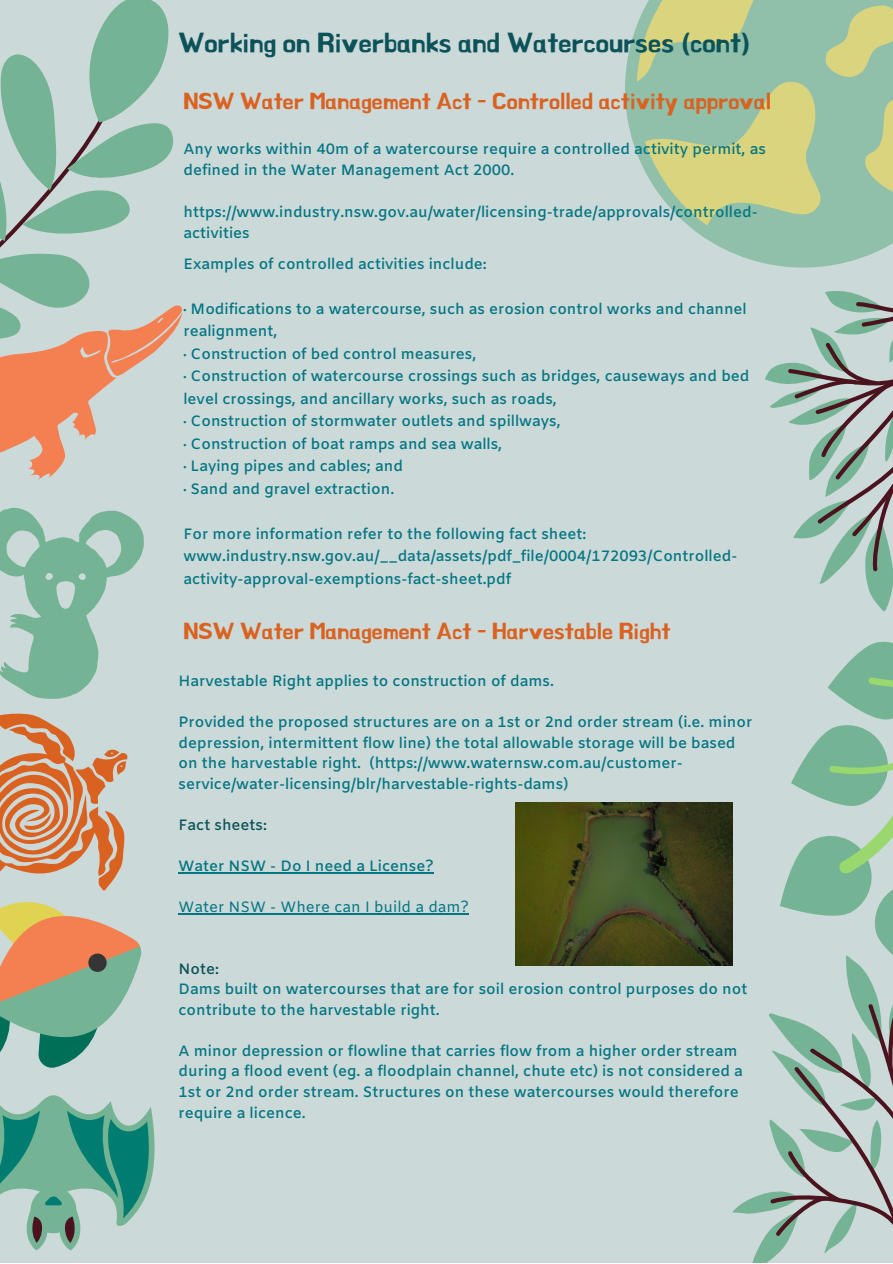
<style>
.page{position:relative;width:893px;height:1264px;background:#fff}
.page>*{position:absolute;margin:0;border:0;box-sizing:border-box;transform-origin:0 0}
.t1{font:27px "BMHANNA";color:#0c5259}
.t2{font:22.5px "BMHANNA";color:#da6220}
.t3{font:600 15px/22.5px "Amiko";color:#037682}
.t4{font:15px "Amiko";color:#037682}
.t5{font:600 15px "Amiko";color:#0c5259}
</style>
<div class="page">
<div style="left:0;top:0;width:892px;height:1262px;background:#ccd9d9"></div>
<svg style="left:732px;top:641px;width:160px;height:621px"></svg>
<svg style="left:625px;top:28px;width:267px;height:235px"></svg>
<svg style="left:636px;top:0;width:256px;height:227px;background:#adc79a"></svg>
<svg style="left:0;top:713px;width:142px;height:355px"></svg>
<svg style="left:0;top:1095px;width:155px;height:155px"></svg>
<svg style="left:0;top:0;width:182px;height:699px"></svg>
<svg style="left:764px;top:241px;width:128px;height:370px"></svg>
<img style="left:515px;top:802px;width:217px;height:163px">
<hr style="left:178px;top:872px;width:255px;height:1px;background:#037682">
<hr style="left:178px;top:913px;width:291px;height:1px;background:#037682">
<h1 class="t1" style="left:178px;top:29px;width:572px">Working on Riverbanks and Watercourses (cont)</h1>
<h2 class="t2" style="left:183px;top:90px;width:589px">NSW Water Management Act - Controlled activity approval</h2>
<p class="t3" style="left:183px;top:140px;width:584px;line-height:21px">Any works within 40m of a watercourse require a controlled activity permit, as defined in the Water Management Act 2000.</p>
<p class="t3" style="left:183px;top:203px;width:575px;line-height:21px">https://www.industry.nsw.gov.au/water/licensing-trade/approvals/controlled&shy;activities</p>
<p class="t3" style="left:183px;top:253px;width:305px">Examples of controlled activities include:</p>
<p class="t3" style="left:183px;top:298px;width:567px">· Modifications to a watercourse, such as erosion control works and channel realignment,<br>· Construction of bed control measures,<br>· Construction of watercourse crossings such as bridges, causeways and bed level crossings, and ancillary works, such as roads,<br>· Construction of stormwater outlets and spillways,<br>· Construction of boat ramps and sea walls,<br>· Laying pipes and cables; and<br>· Sand and gravel extraction.</p>
<p class="t3" style="left:183px;top:523px;width:555px">For more information refer to the following fact sheet: www.industry.nsw.gov.au/__data/assets/pdf_file/0004/172093/Controlled&shy;activity-approval-exemptions-fact-sheet.pdf</p>
<h2 class="t2" style="left:183px;top:620px;width:488px">NSW Water Management Act - Harvestable Right</h2>
<p class="t3" style="left:178px;top:671px;width:377px">Harvestable Right applies to construction of dams.</p>
<p class="t3" style="left:178px;top:713px;width:575px;line-height:20.5px">Provided the proposed structures are on a 1st or 2nd order stream (i.e. minor depression, intermittent flow line) the total allowable storage will be based on the harvestable right. (https://www.waternsw.com.au/customer&shy;service/water-licensing/blr/harvestable-rights-dams)</p>
<p class="t5" style="left:178px;top:816px;width:90px">Fact sheets:</p>
<p class="t3" style="left:178px;top:855px;width:256px">Water NSW - Do I need a License?</p>
<p class="t4" style="left:178px;top:898px;width:292px">Water NSW - Where can I build a dam?</p>
<p class="t5" style="left:178px;top:959px;width:42px">Note:</p>
<p class="t3" style="left:178px;top:980px;width:570px;line-height:20.5px">Dams built on watercourses that are for soil erosion control purposes do not contribute to the harvestable right.</p>
<p class="t3" style="left:178px;top:1041px;width:566px;line-height:20.5px">A minor depression or flowline that carries flow from a higher order stream during a flood event (eg. a floodplain channel, chute etc) is not considered a 1st or 2nd order stream. Structures on these watercourses would therefore require a licence.</p>
</div>
